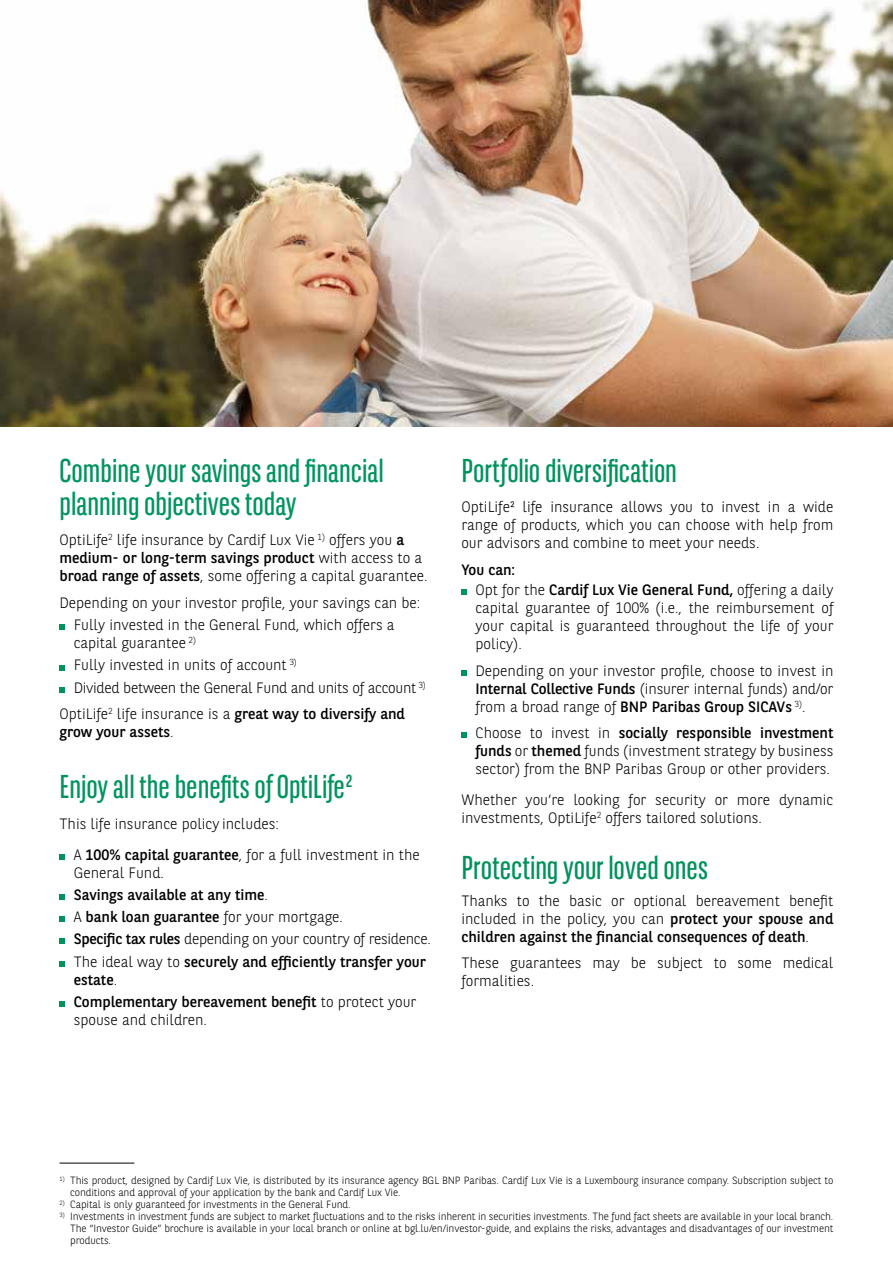
<style>
.page{position:relative;width:893px;height:1263px;background:#fff}
.page>*{position:absolute;margin:0;border:0;box-sizing:border-box;transform-origin:0 0}
.t1{font:33px/33px "BNPP Sans Condensed";color:#00945e}
.t2{font:33px "BNPP Sans Condensed";letter-spacing:-.005em;color:#00925b}
.t3{font:300 15px/18px "BNPP Sans";color:#000}
.t4{font:15px/22.2px "BNPP Sans";color:#000}
.t5{font:300 10.5px/12px "BNPP Sans";letter-spacing:-.01em;color:#000}
.s1{font-weight:400}
.s2{font-weight:300}
</style>
<div class="page">
<img style="left:0;top:0;width:893px;height:427px">
<hr style="left:60px;top:1163px;width:74px;height:1px;background:#000">
<svg style="left:60px;top:624px;width:5px;height:6px"></svg>
<svg style="left:60px;top:665px;width:5px;height:5px"></svg>
<svg style="left:60px;top:687px;width:5px;height:6px"></svg>
<svg style="left:60px;top:854px;width:5px;height:5px"></svg>
<svg style="left:60px;top:894px;width:5px;height:6px"></svg>
<svg style="left:60px;top:916px;width:5px;height:6px"></svg>
<svg style="left:60px;top:938px;width:5px;height:6px"></svg>
<svg style="left:60px;top:961px;width:5px;height:5px"></svg>
<svg style="left:60px;top:1001px;width:5px;height:6px"></svg>
<svg style="left:461px;top:589px;width:6px;height:6px"></svg>
<svg style="left:461px;top:670px;width:6px;height:5px"></svg>
<svg style="left:461px;top:732px;width:6px;height:6px"></svg>
<h1 class="t1" style="left:60px;top:453px;width:326px">Combine your savings and financial planning objectives today</h1>
<p class="t3" style="left:60px;top:530px;width:369px">OptiLife<sup>2</sup> life insurance by Cardif Lux Vie <sup>1)</sup> offers you <span class="s1">a medium- or long-term savings product</span> with access to a <span class="s1">broad range of assets</span>, some offering a capital guarantee.</p>
<p class="t3" style="left:74px;top:591px;width:348px;line-height:22.2px;text-indent:-14px">Depending on your investor profile, your savings can be:<br>Fully invested in the General Fund, which offers a</p>
<p class="t3" style="left:74px;top:631px;width:354px;line-height:22.2px">capital guarantee <sup>2)<br></sup>Fully invested in units of account <sup>3)<br></sup>Divided between the General Fund and units of account <sup>3)</sup></p>
<p class="t4" style="left:60px;top:704px;width:347px;line-height:18px"><span class="s2">OptiLife</span><sup>2</sup> <span class="s2">life insurance is a</span> great way to diversify and grow your assets<span class="s2">.</span></p>
<h1 class="t1" style="left:60px;top:770px;width:295px">Enjoy all the benefits of OptiLife²</h1>
<p class="t3" style="left:74px;top:807px;width:348px;line-height:30.8px;text-indent:-14px">This life insurance policy includes:<br>A <span class="s1">100% capital guarantee</span>, for a full investment in the</p>
<p class="t4" style="left:74px;top:860px;width:359px"><span class="s2">General Fund.<br></span>Savings available at any time<span class="s2">.<br>A</span> bank loan guarantee <span class="s2">for your mortgage.<br></span>Specific tax rules <span class="s2">depending on your country of residence.<br>The ideal way to</span> securely and efficiently transfer your</p>
<p class="t4" style="left:74px;top:967px;width:344px">estate<span class="s2">.<br></span>Complementary bereavement benefit <span class="s2">to protect your</span></p>
<p class="t3" style="left:74px;top:1010px;width:135px">spouse and children.</p>
<h1 class="t2" style="left:461px;top:449px;width:217px">Portfolio diversification</h1>
<p class="t3" style="left:461px;top:497px;width:374px;text-align:justify">OptiLife² life insurance allows you to invest in a wide range of products, which you can choose with help from our advisors and combine to meet your needs.</p>
<p class="t4" style="left:475px;top:559px;width:359px;line-height:20.1px;text-indent:-14px">You can:<br><span class="s2">Opt for the</span> Cardif Lux Vie General Fund, <span class="s2">offering a daily</span></p>
<p class="t3" style="left:475px;top:598px;width:359px;text-align:justify">capital guarantee of 100% (i.e., the reimbursement of your capital is guaranteed throughout the life of your policy).</p>
<p class="t3" style="left:475px;top:661px;width:359px;text-align:justify">Depending on your investor profile, choose to invest in <span class="s1">Internal Collective Funds</span> (insurer internal funds) and/or from a broad range of <span class="s1">BNP Paribas Group SICAVs</span> <sup>3)</sup>.</p>
<p class="t3" style="left:475px;top:723px;width:359px;text-align:justify">Choose to invest in <span class="s1">socially responsible investment funds</span> or <span class="s1">themed</span> funds (investment strategy by business sector) from the BNP Paribas Group or other providers.</p>
<p class="t3" style="left:461px;top:790px;width:374px">Whether you’re looking for security or more dynamic investments, OptiLife<sup>2</sup> offers tailored solutions.</p>
<h1 class="t2" style="left:461px;top:847px;width:248px">Protecting your loved ones</h1>
<p class="t3" style="left:461px;top:891px;width:374px;text-align:justify">Thanks to the basic or optional bereavement benefit included in the policy, you can <span class="s1">protect your spouse and children against the financial consequences of death</span>.</p>
<p class="t3" style="left:461px;top:953px;width:374px">These guarantees may be subject to some medical formalities.</p>
<p class="t5" style="left:70px;top:1174px;width:765px;text-indent:-11px"><sup>1)</sup> This product, designed by Cardif Lux Vie, is distributed by its insurance agency BGL BNP Paribas. Cardif Lux Vie is a Luxembourg insurance company. Subscription subject to conditions and approval of your application by the bank and Cardif Lux Vie.</p>
<p class="t5" style="left:60px;top:1198px;width:292px"><sup>2)</sup> Capital is only guaranteed for investments in the General Fund.</p>
<p class="t5" style="left:70px;top:1210px;width:765px;text-align:justify;text-indent:-11px"><sup>3)</sup> Investments in investment funds are subject to market fluctuations and to the risks inherent in securities investments. The fund fact sheets are available in your local branch.<br>The “Investor Guide” brochure is available in your local branch or online at bgl.lu/en/investor-guide, and explains the risks, advantages and disadvantages of our investment products.</p>
</div>
